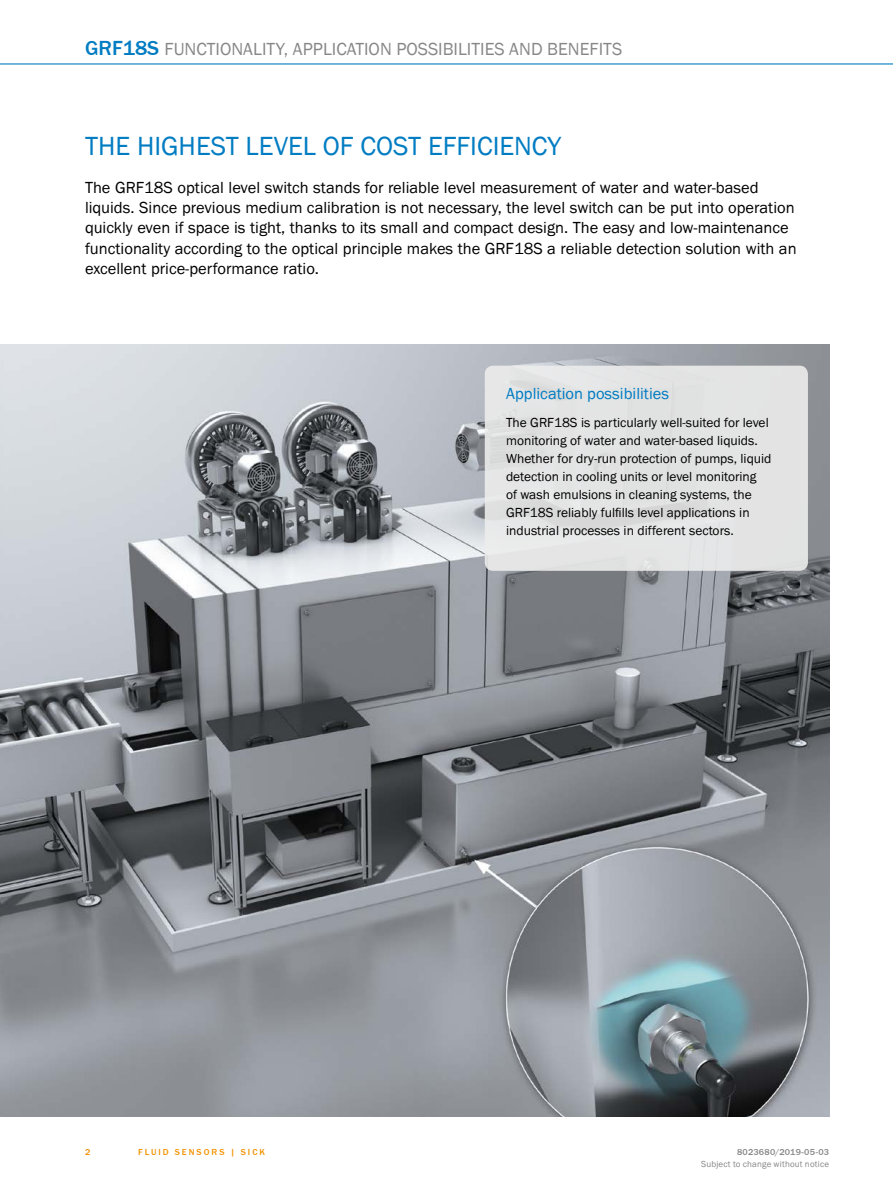
<style>
.page{position:relative;width:893px;height:1188px;background:#fff}
.page>*{position:absolute;margin:0;border:0;box-sizing:border-box;transform-origin:0 0}
.t1{font:27px "SICK Franklin";color:#007cc2}
.t2{font:18px "SICK Franklin";color:#878787}
.t3{font:16.5px/20.2px "SICK Franklin";color:#000}
.t4{font:16.5px "SICK Franklin";color:#007cc2}
.t5{font:13.5px/17.9px "SICK Franklin";color:#000}
.t6{font:9px "SICK Franklin";letter-spacing:.02em;color:#878787}
.t7{font:500 9px "SICK Franklin";letter-spacing:.225em;color:#f39200}
.t8{font:500 9px "SICK Franklin";letter-spacing:.02em;color:#878787}
.s1{font-weight:500;font-size:21px;color:#007cc2}
</style>
<div class="page">
<hr style="left:0;top:63px;width:893px;height:2px;background:#007cc2">
<img style="left:0;top:344px;width:829px;height:773px">
<div style="left:485px;top:366px;width:323px;height:205px;background:#e3e3e4;border-radius:9px"></div>
<p class="t2" style="left:85px;top:38px;width:539px"><span class="s1">GRF18S</span> FUNCTIONALITY, APPLICATION POSSIBILITIES AND BENEFITS</p>
<h1 class="t1" style="left:85px;top:129px;width:478px">THE HIGHEST LEVEL OF COST EFFICIENCY</h1>
<p class="t3" style="left:85px;top:177px;width:713px">The GRF18S optical level switch stands for reliable level measurement of water and water-based liquids. Since previous medium calibration is not necessary, the level switch can be put into operation quickly even if space is tight, thanks to its small and compact design. The easy and low-maintenance functionality according to the optical principle makes the GRF18S a reliable detection solution with an excellent price-performance ratio.</p>
<p class="t4" style="left:506px;top:383px;width:165px">Application possibilities</p>
<p class="t5" style="left:506px;top:414px;width:267px">The GRF18S is particularly well-suited for level monitoring of water and water-based liquids.<br>Whether for dry-run protection of pumps, liquid detection in cooling units or level monitoring<br>of wash emulsions in cleaning systems, the GRF18S reliably fulfills level applications in industrial processes in different sectors.</p>
<p class="t7" style="left:85px;top:1146px;width:7px">2</p>
<p class="t7" style="left:138px;top:1146px;width:128px">FLUID SENSORS | SICK</p>
<p class="t8" style="left:737px;top:1146px;width:94px">8023680/2019-05-03</p>
<p class="t6" style="left:701px;top:1159px;width:130px">Subject to change without notice</p>
</div>
